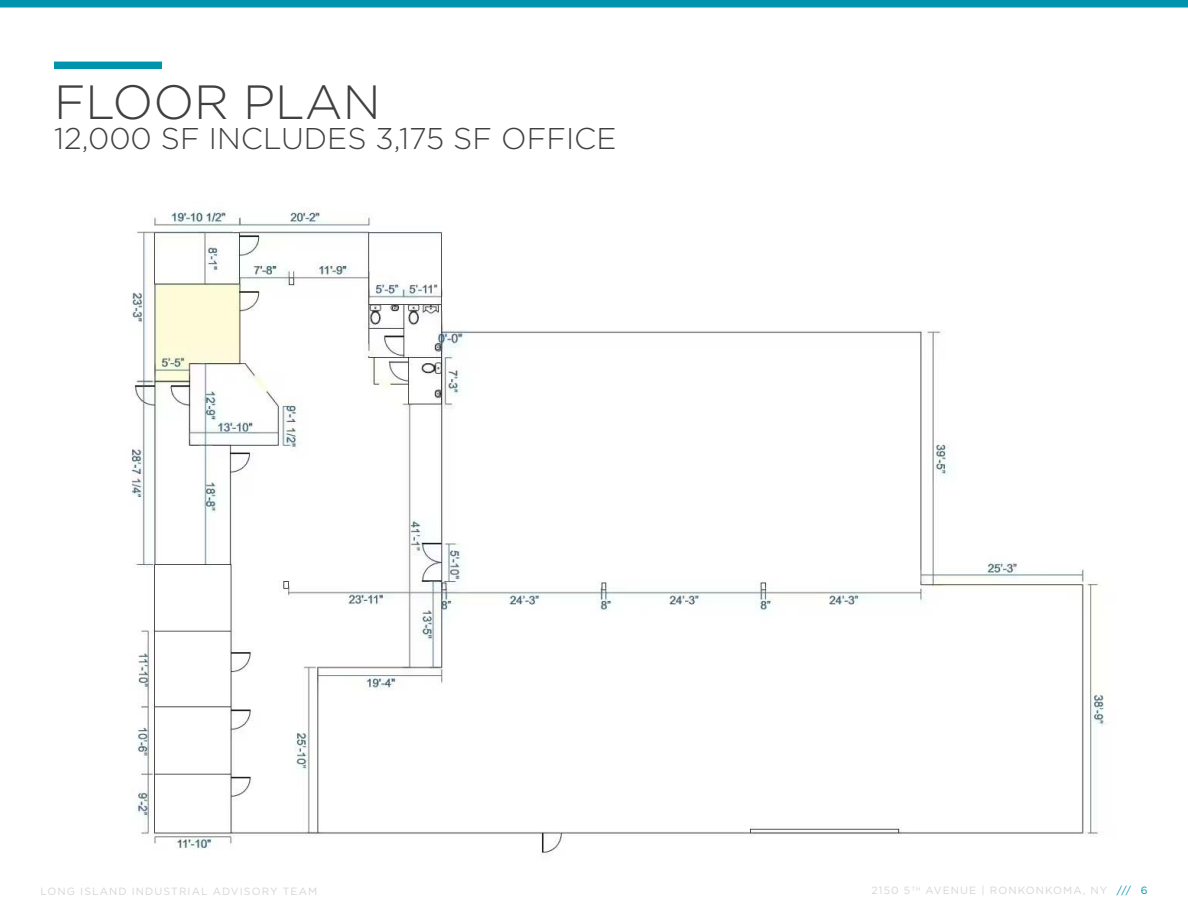
<style>
.page{position:relative;width:1188px;height:918px;background:#fff}
.page>*{position:absolute;margin:0;border:0;box-sizing:border-box;transform-origin:0 0}
.t1{font:300 48px "Gotham";color:#404040}
.t2{font:300 30px "Gotham";color:#404040}
.t3{font:10.5px "Gotham";letter-spacing:.1em;color:#d5d5d5}
.s1{color:#0093ad}
</style>
<div class="page">
<div style="left:0;top:0;width:1188px;height:8px;background:#0093ad"></div>
<div style="left:54px;top:62px;width:108px;height:7px;background:#0093ad"></div>
<img style="left:131px;top:210px;width:975px;height:646px">
<p class="t1" style="left:54px;top:72px;width:328px">FLOOR PLAN</p>
<p class="t2" style="left:54px;top:120px;width:564px">12,000 SF INCLUDES 3,175 SF OFFICE</p>
<p class="t3" style="left:40px;top:884px;width:278px">LONG ISLAND INDUSTRIAL ADVISORY TEAM</p>
<p class="t3" style="left:925px;top:884px;width:224px">AVENUE | RONKONKOMA, NY <span class="s1">/// 6</span></p>
<p class="t3" style="left:872px;top:884px;width:51px">2150 5<sup>TH</sup></p>
</div>
